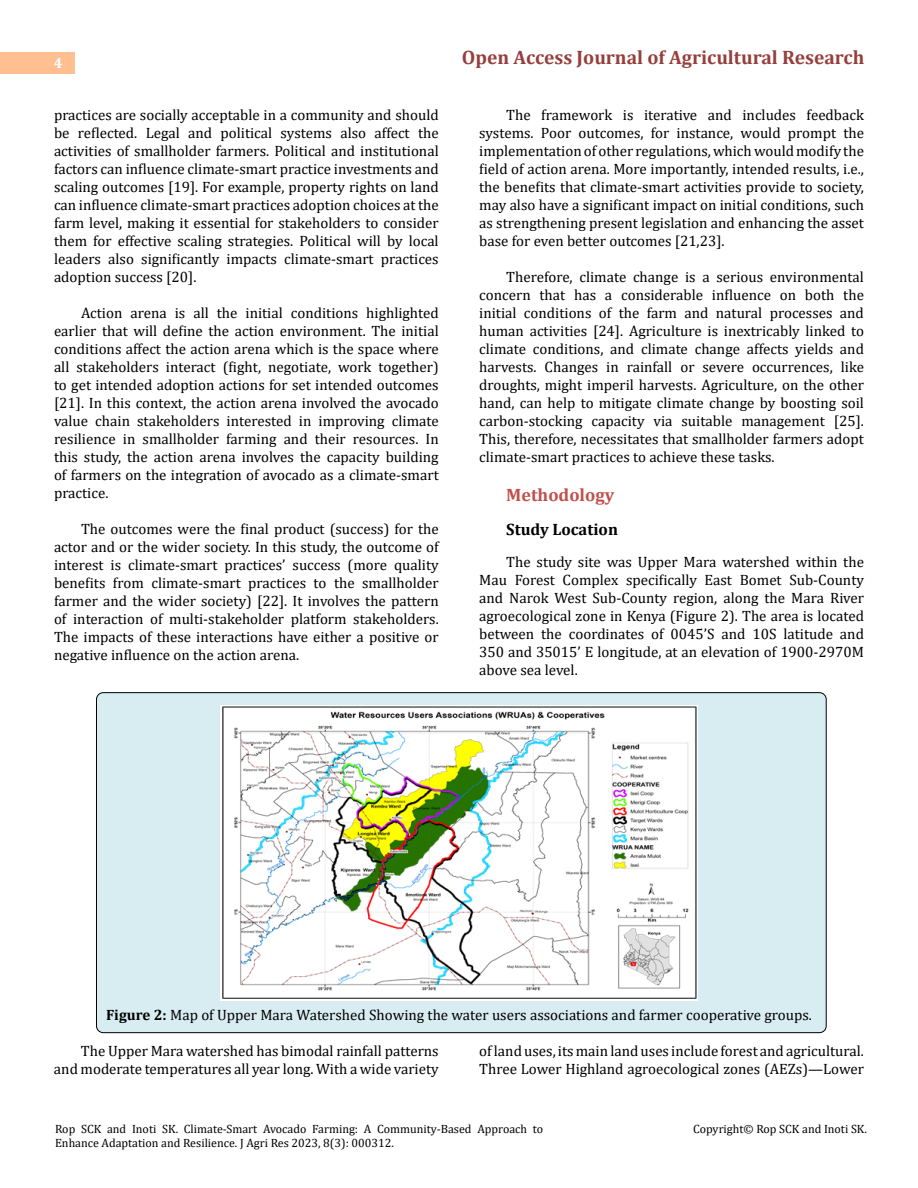
<style>
.page{position:relative;width:918px;height:1188px;background:#fff}
.page>*{position:absolute;margin:0;border:0;box-sizing:border-box;transform-origin:0 0}
.t1{font:700 19.5px "Cambria";color:#953f3c}
.t2{font:700 18px "Cambria";color:#c0504d}
.t3{font:700 16.5px "Cambria";color:#000}
.t4{font:15px/18px "Cambria";color:#000;text-align:justify}
.t5{font:700 15px "Cambria";color:#fff}
.t6{font:12px/14.4px "Cambria";color:#000}
.s1{font-weight:700}
</style>
<div class="page">
<div style="left:0;top:52px;width:74px;height:21px;background:#ffbf91"></div>
<div style="left:96px;top:693px;width:730px;height:340px;background:#d8edf2;border-radius:7px"></div>
<img style="left:221px;top:705px;width:476px;height:296px">
<p class="t5" style="left:54px;top:53px;width:10px">4</p>
<p class="t4" style="left:54px;top:105px;width:386px">practices are socially acceptable in a community and should be reflected. Legal and political systems also affect the activities of smallholder farmers. Political and institutional factors can influence climate-smart practice investments and scaling outcomes [19]. For example, property rights on land can influence climate-smart practices adoption choices at the farm level, making it essential for stakeholders to consider them for effective scaling strategies. Political will by local leaders also significantly impacts climate-smart practices adoption success [20].</p>
<p class="t4" style="left:54px;top:303px;width:386px;text-indent:27px">Action arena is all the initial conditions highlighted earlier that will define the action environment. The initial conditions affect the action arena which is the space where all stakeholders interact (fight, negotiate, work together) to get intended adoption actions for set intended outcomes [21]. In this context, the action arena involved the avocado value chain stakeholders interested in improving climate resilience in smallholder farming and their resources. In this study, the action arena involves the capacity building of farmers on the integration of avocado as a climate-smart practice.</p>
<p class="t4" style="left:54px;top:519px;width:386px;text-indent:27px">The outcomes were the final product (success) for the actor and or the wider society. In this study, the outcome of interest is climate-smart practices’ success (more quality benefits from climate-smart practices to the smallholder farmer and the wider society) [22]. It involves the pattern of interaction of multi-stakeholder platform stakeholders.<br>The impacts of these interactions have either a positive or negative influence on the action arena.</p>
<h1 class="t1" style="left:462px;top:44px;width:404px">Open Access Journal of Agricultural Research</h1>
<p class="t4" style="left:479px;top:105px;width:386px;text-indent:27px">The framework is iterative and includes feedback systems. Poor outcomes, for instance, would prompt the implementation of other regulations, which would modify the field of action arena. More importantly, intended results, i.e., the benefits that climate-smart activities provide to society, may also have a significant impact on initial conditions, such as strengthening present legislation and enhancing the asset base for even better outcomes [21,23].</p>
<p class="t4" style="left:479px;top:267px;width:386px;text-indent:27px">Therefore, climate change is a serious environmental concern that has a considerable influence on both the initial conditions of the farm and natural processes and human activities [24]. Agriculture is inextricably linked to climate conditions, and climate change affects yields and harvests. Changes in rainfall or severe occurrences, like droughts, might imperil harvests. Agriculture, on the other hand, can help to mitigate climate change by boosting soil carbon-stocking capacity via suitable management [25].<br>This, therefore, necessitates that smallholder farmers adopt climate-smart practices to achieve these tasks.</p>
<p class="t2" style="left:506px;top:482px;width:110px">Methodology</p>
<p class="t3" style="left:506px;top:518px;width:113px">Study Location</p>
<p class="t4" style="left:479px;top:552px;width:386px;text-indent:27px">The study site was Upper Mara watershed within the Mau Forest Complex specifically East Bomet Sub-County and Narok West Sub-County region, along the Mara River agroecological zone in Kenya (Figure 2). The area is located between the coordinates of 0045’S and 10S latitude and 350 and 35015’ E longitude, at an elevation of 1900-2970M above sea level.</p>
<p class="t4" style="left:106px;top:1005px;width:707px"><span class="s1">Figure 2:</span> Map of Upper Mara Watershed Showing the water users associations and farmer cooperative groups.</p>
<p class="t4" style="left:54px;top:1041px;width:386px;text-align:right">The Upper Mara watershed has bimodal rainfall patterns and moderate temperatures all year long. With a wide variety</p>
<p class="t4" style="left:479px;top:1041px;width:386px">of land uses, its main land uses include forest and agricultural.<br>Three Lower Highland agroecological zones (AEZs)—Lower</p>
<p class="t6" style="left:55px;top:1121px;width:490px">Rop SCK and Inoti SK. Climate-Smart Avocado Farming: A Community-Based Approach to<br>Enhance Adaptation and Resilience. J Agri Res 2023, 8(3): 000312.</p>
<p class="t6" style="left:693px;top:1121px;width:175px">Copyright© Rop SCK and Inoti SK.</p>
</div>
